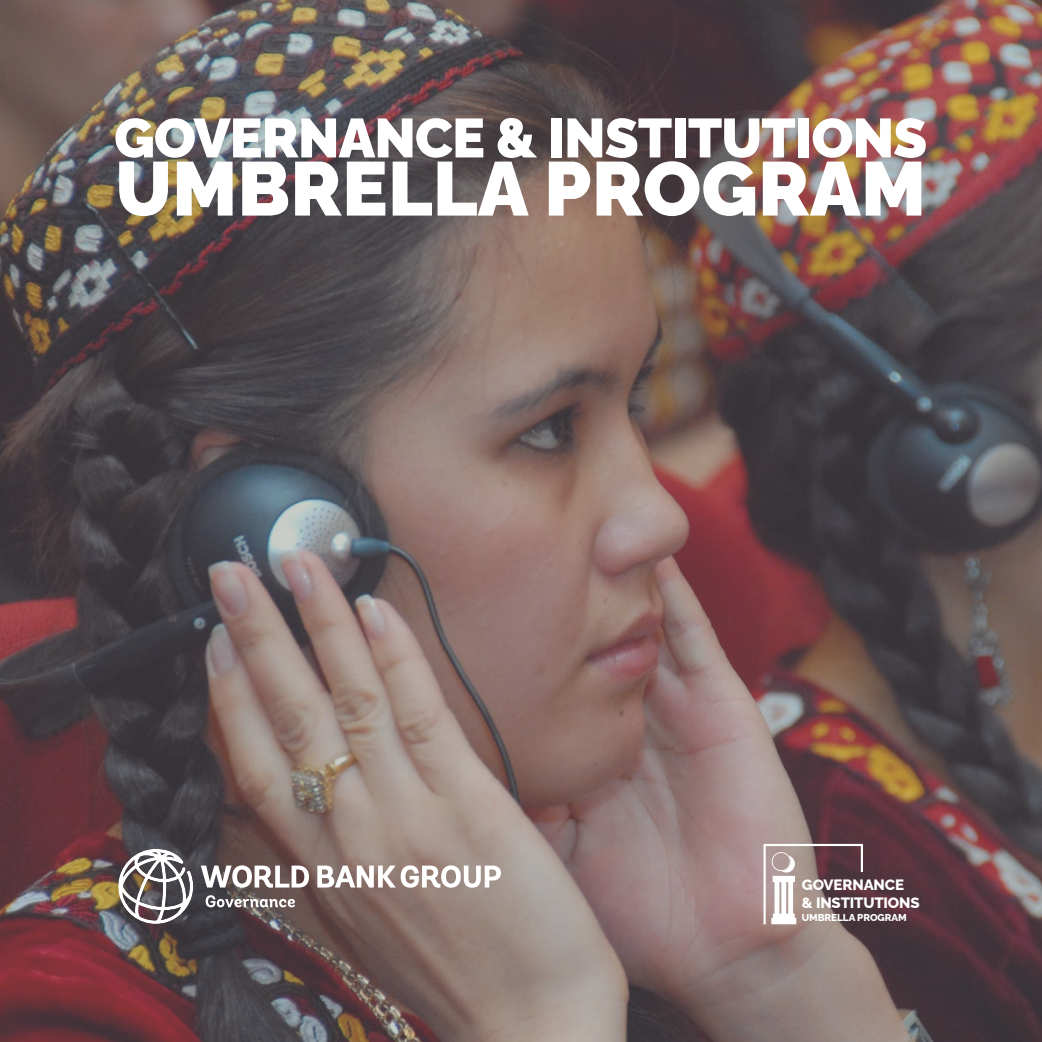
<style>
.page{position:relative;width:1042px;height:1042px;background:#fff}
.page>*{position:absolute;margin:0;border:0;box-sizing:border-box;transform-origin:0 0}
.t1{font:900 76.12px "Raleway";letter-spacing:.005em;color:#fff}
.t2{font:900 54.95px "Raleway";letter-spacing:-.015em;color:#fff}
.t3{font:800 15.05px/18px "Raleway";letter-spacing:-.01em;color:#fff}
.t4{font:800 9.97px "Raleway";letter-spacing:-.01em;color:#fff}
</style>
<div class="page">
<img style="left:0;top:0;width:1042px;height:1042px">
<svg style="left:201px;top:865px;width:300px;height:22px"></svg>
<svg style="left:206px;top:895px;width:89px;height:12px"></svg>
<svg style="left:118px;top:849px;width:75px;height:75px"></svg>
<svg style="left:763px;top:844px;width:100px;height:80px;background:#968283"></svg>
<h2 class="t2" style="left:114px;top:94px;width:814px">GOVERNANCE &amp; INSTITUTIONS</h2>
<h1 class="t1" style="left:115px;top:128px;width:812px">UMBRELLA PROGRAM</h1>
<p class="t3" style="left:802px;top:873px;width:119px">GOVERNANCE<br>&amp; INSTITUTIONS</p>
<p class="t4" style="left:802px;top:909px;width:106px">UMBRELLA PROGRAM</p>
</div>
